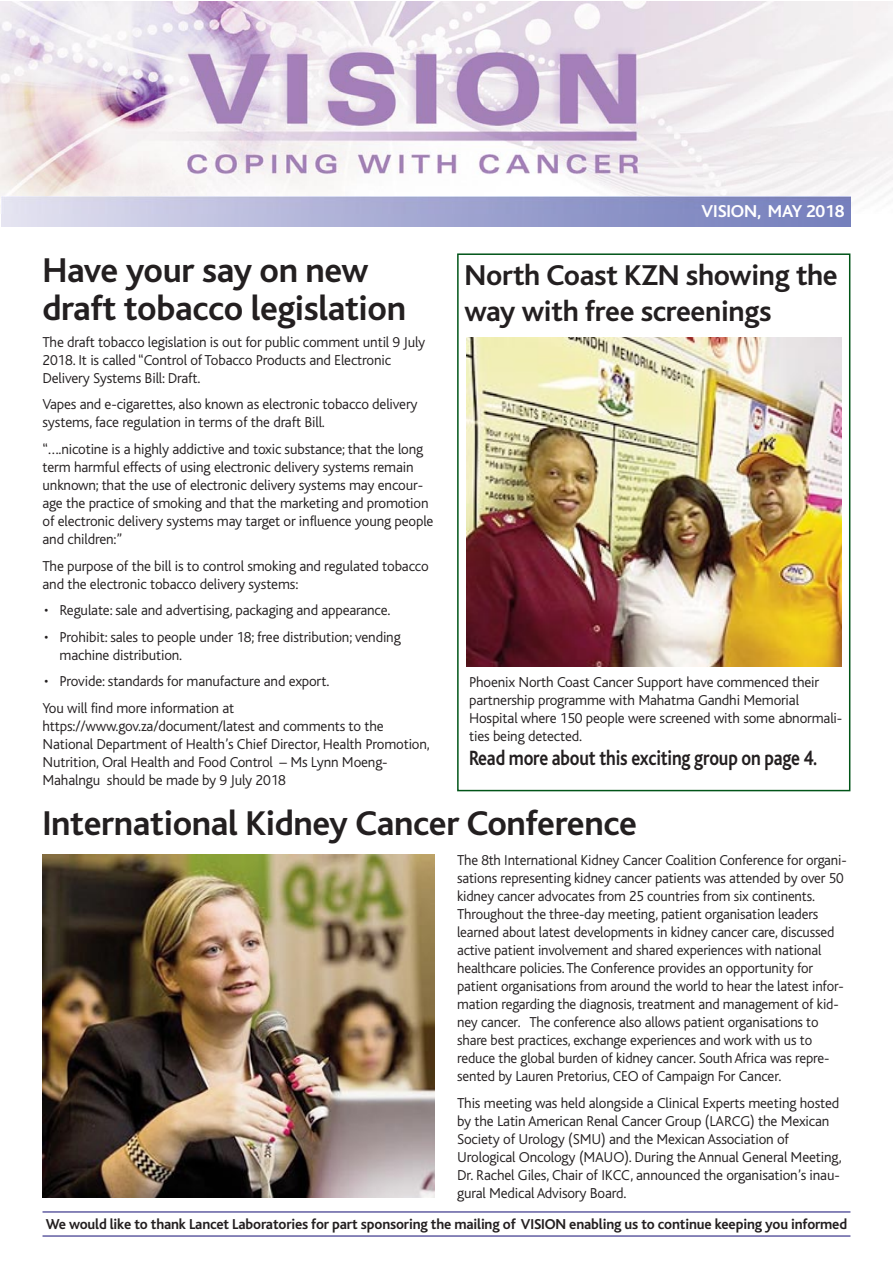
<style>
.page{position:relative;width:893px;height:1263px;background:#fff}
.page>*{position:absolute;margin:0;border:0;box-sizing:border-box;transform-origin:0 0}
.t1{font:700 36px/37.5px "Bliss";letter-spacing:-.01em;color:#231f20}
.t2{font:700 30px/36px "Bliss";letter-spacing:-.01em;color:#231f20}
.t3{font:700 21.6px "Bliss";letter-spacing:-.01em;color:#231f20;scale:.83 1}
.t4{font:700 18px "Bliss";letter-spacing:-.01em;color:#fff}
.t5{font:300 15px/18px "Bliss";letter-spacing:-.01em;color:#231f20}
.t6{font:700 15px "Bliss";letter-spacing:-.01em;color:#231f20}
</style>
<div class="page">
<img style="left:1px;top:2px;width:892px;height:211px">
<img style="left:2px;top:197px;width:848px;height:29px">
<img style="left:43px;top:855px;width:391px;height:342px">
<div style="left:457px;top:253px;width:393px;height:538px;border:2px solid #015418"></div>
<hr style="left:43px;top:1211px;width:807px;height:1px;background:#2d2883">
<hr style="left:43px;top:1235px;width:807px;height:1px;background:#2d2883">
<img style="left:466px;top:337px;width:375px;height:329px">
<h1 class="t1" style="left:43px;top:255px;width:365px">Have your say on new draft tobacco legislation</h1>
<p class="t5" style="left:43px;top:334px;width:384px">The draft tobacco legislation is out for public comment until 9 July<br>2018. It is called “Control of Tobacco Products and Electronic<br>Delivery Systems Bill: Draft.</p>
<p class="t5" style="left:43px;top:397px;width:377px">Vapes and e-cigarettes, also known as electronic tobacco delivery systems, face regulation in terms of the draft Bill.</p>
<p class="t5" style="left:43px;top:441px;width:392px">“….nicotine is a highly addictive and toxic substance; that the long term harmful effects of using electronic delivery systems remain unknown; that the use of electronic delivery systems may encour&shy;age the practice of smoking and that the marketing and promotion of electronic delivery systems may target or influence young people and children:”</p>
<p class="t5" style="left:43px;top:558px;width:388px">The purpose of the bill is to control smoking and regulated tobacco and the electronic tobacco delivery systems:</p>
<p class="t5" style="left:44px;top:602px;width:348px">• Regulate: sale and advertising, packaging and appearance.</p>
<p class="t5" style="left:60px;top:629px;width:343px;text-indent:-16px">• Prohibit: sales to people under 18; free distribution; vending machine distribution.</p>
<p class="t5" style="left:43px;top:669px;width:288px;line-height:26.5px">• Provide: standards for manufacture and export.<br>You will find more information at</p>
<p class="t5" style="left:43px;top:718px;width:389px">https://www.gov.za/document/latest and comments to the National Department of Health’s Chief Director, Health Promotion, Nutrition, Oral Health and Food Control – Ms Lynn Moeng-Mahalngu should be made by 9 July 2018</p>
<p class="t4" style="left:702px;top:204px;width:144px">VISION, MAY 2018</p>
<h2 class="t2" style="left:465px;top:260px;width:375px">North Coast KZN showing the way with free screenings</h2>
<p class="t5" style="left:469px;top:674px;width:375px">Phoenix North Coast Cancer Support have commenced their partnership programme with Mahatma Gandhi Memorial Hospital where 150 people were screened with some abnormali&shy;ties being detected.</p>
<h3 class="t3" style="left:469px;top:749px;width:421px">Read more about this exciting group on page 4.</h3>
<h1 class="t1" style="left:43px;top:808px;width:596px">International Kidney Cancer Conference</h1>
<p class="t5" style="left:457px;top:852px;width:391px">The 8th International Kidney Cancer Coalition Conference for organi&shy;sations representing kidney cancer patients was attended by over 50 kidney cancer advocates from 25 countries from six continents.<br>Throughout the three-day meeting, patient organisation leaders learned about latest developments in kidney cancer care, discussed active patient involvement and shared experiences with national healthcare policies. The Conference provides an opportunity for patient organisations from around the world to hear the latest infor&shy;mation regarding the diagnosis, treatment and management of kid&shy;ney cancer. The conference also allows patient organisations to share best practices, exchange experiences and work with us to reduce the global burden of kidney cancer. South Africa was repre&shy;sented by Lauren Pretorius, CEO of Campaign For Cancer.</p>
<p class="t5" style="left:457px;top:1095px;width:386px">This meeting was held alongside a Clinical Experts meeting hosted by the Latin American Renal Cancer Group (LARCG) the Mexican Society of Urology (SMU) and the Mexican Association of Urological Oncology (MAUO). During the Annual General Meeting, Dr. Rachel Giles, Chair of IKCC, announced the organisation’s inau&shy;gural Medical Advisory Board.</p>
<p class="t6" style="left:46px;top:1218px;width:803px">We would like to thank Lancet Laboratories for part sponsoring the mailing of VISION enabling us to continue keeping you informed</p>
</div>
